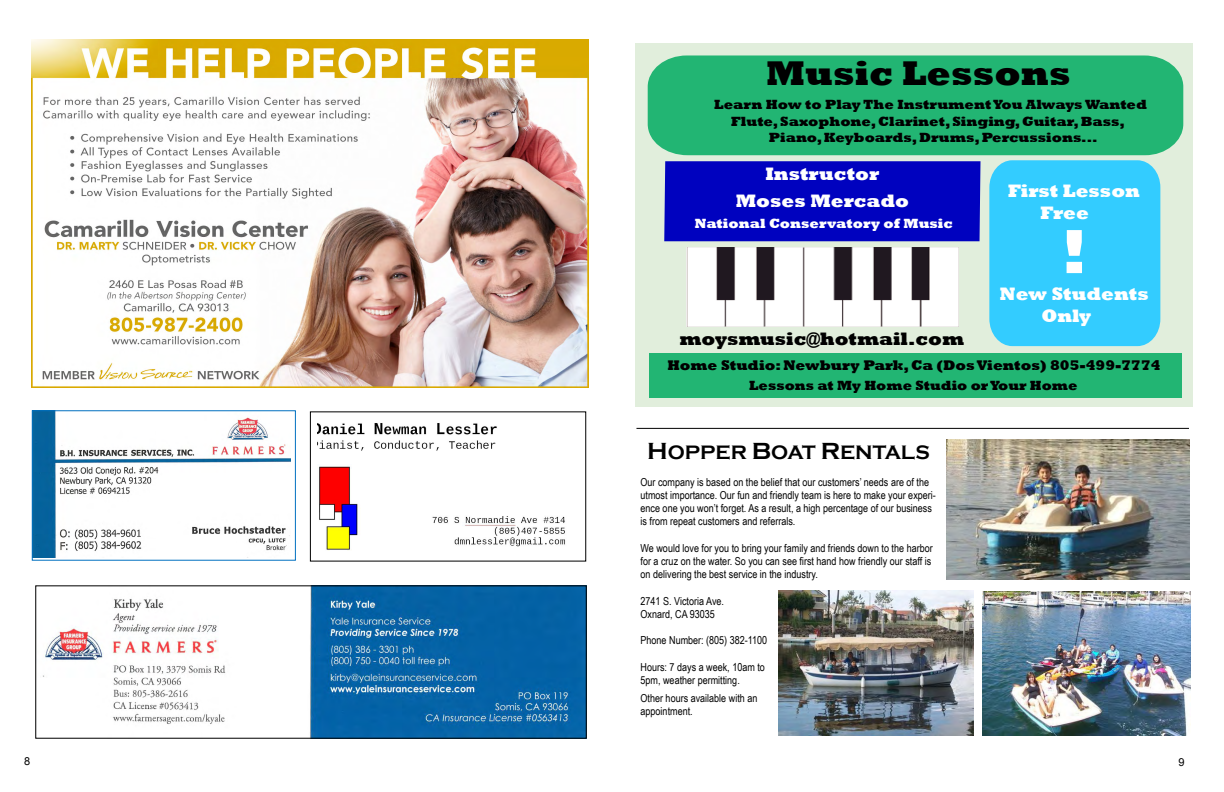
<style>
.page{position:relative;width:1224px;height:792px;background:#fff}
.page>*{position:absolute;margin:0;border:0;box-sizing:border-box;transform-origin:0 0}
.t1{font:800 63.4px "Rockwell";color:#fff}
.t2{font:800 35.2px "Rockwell";color:#000}
.t3{font:700 20px "Copperplate Gothic";color:#000}
.t4{font:800 18.5px/22.2px "Rockwell";color:#fff}
.t5{font:800 18.5px "Rockwell";color:#000}
.t6{font:800 14.3px "Rockwell";color:#000}
.t7{font:800 13.7px/16.4px "Rockwell";color:#000;text-align:center}
.t8{font:800 13.7px "Rockwell";color:#fff}
.t9{font:11px/13.2px "Arial Narrow";color:#000}
.t10{font:11px "Arial";color:#000}
.s1{font-size:24px}
</style>
<div class="page">
<img style="left:946px;top:440px;width:243px;height:140px">
<img style="left:982px;top:591px;width:208px;height:145px">
<img style="left:778px;top:590px;width:196px;height:145px">
<hr style="left:636px;top:428px;width:553px;height:1px;background:#000">
<div style="left:636px;top:43px;width:557px;height:364px;background:#e1eedc"></div>
<svg style="left:647px;top:55px;width:537px;height:343px"></svg>
<img style="left:43px;top:587px;width:542px;height:150px">
<div style="left:35px;top:585px;width:552px;height:154px;border:1px solid #000"></div>
<img style="left:318px;top:423px;width:247px;height:128px">
<img style="left:34px;top:412px;width:256px;height:145px">
<div style="left:32px;top:410px;width:264px;height:151px;border:1px solid #0070c0"></div>
<img style="left:32px;top:40px;width:557px;height:348px">
<p class="t10" style="left:24px;top:754px;width:8px">8</p>
<h2 class="t2" style="left:766px;top:53px;width:306px">Music Lessons</h2>
<p class="t7" style="left:714px;top:97px;width:435px">Learn How to Play The Instrument You Always Wanted<br>Flute, Saxophone, Clarinet, Singing, Guitar, Bass,<br>Piano, Keyboards, Drums, Percussions...</p>
<h3 class="t4" style="left:736px;top:161px;width:175px;line-height:26.6px;text-align:center">Instructor<br>Moses Mercado</h3>
<p class="t8" style="left:695px;top:216px;width:260px">National Conservatory of Music</p>
<h3 class="t4" style="left:1040px;top:180px;width:101px;text-indent:-32px">First Lesson<br>Free</h3>
<h1 class="t1" style="left:1062px;top:215px;width:27px">!</h1>
<h3 class="t4" style="left:1042px;top:283px;width:109px;text-indent:-42px">New Students<br>Only</h3>
<h3 class="t6" style="left:668px;top:357px;width:494px">Home Studio: Newbury Park, Ca (Dos Vientos) 805-499-7774</h3>
<p class="t7" style="left:749px;top:378px;width:330px">Lessons at My Home Studio or Your Home</p>
<h3 class="t5" style="left:679px;top:329px;width:286px">moysmusic@hotmail.com</h3>
<h3 class="t3" style="left:647px;top:442px;width:284px"><span class="s1">H</span>OPPER <span class="s1">B</span>OAT <span class="s1">R</span>ENTALS</h3>
<p class="t9" style="left:641px;top:475px;width:297px">Our company is based on the belief that our customers’ needs are of the utmost importance. Our fun and friendly team is here to make your experi&shy;ence one you won’t forget. As a result, a high percentage of our business is from repeat customers and referrals.</p>
<p class="t9" style="left:641px;top:541px;width:294px">We would love for you to bring your family and friends down to the harbor for a cruz on the water. So you can see first hand how friendly our staff is on delivering the best service in the industry.</p>
<p class="t9" style="left:641px;top:594px;width:85px">2741 S. Victoria Ave.<br>Oxnard, CA 93035</p>
<p class="t9" style="left:641px;top:633px;width:128px">Phone Number: (805) 382-1100</p>
<p class="t9" style="left:641px;top:660px;width:126px">Hours: 7 days a week, 10am to<br>5pm, weather permitting.</p>
<p class="t9" style="left:641px;top:691px;width:118px">Other hours available with an appointment.</p>
<p class="t10" style="left:1178px;top:755px;width:8px">9</p>
</div>
